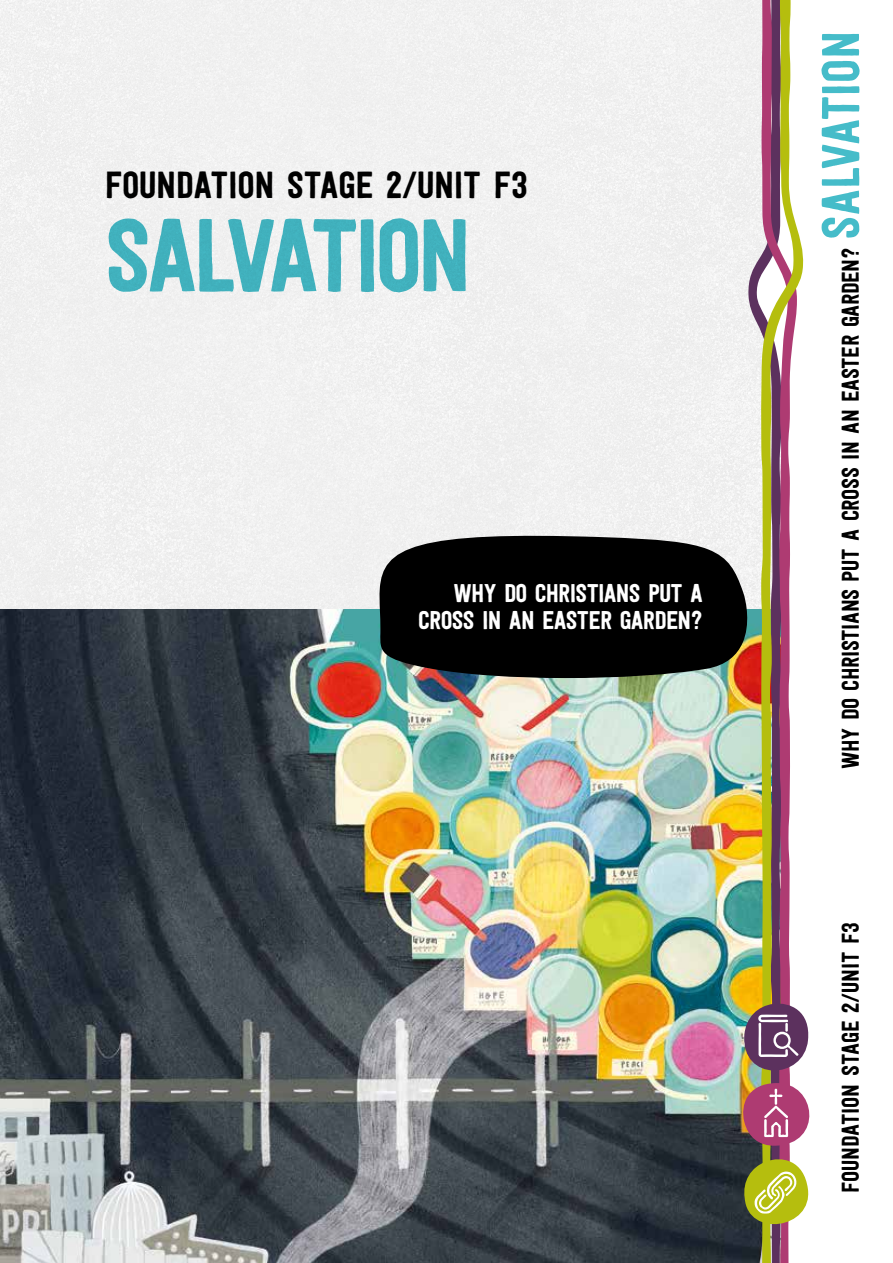
<style>
.page{position:relative;width:893px;height:1263px;background:#fff}
.page>*{position:absolute;margin:0;border:0;box-sizing:border-box;transform-origin:0 0}
.t1{font:102px "Festivo Letters No 1";letter-spacing:-.05em;color:#45bcc9}
.t2{font:37.5px "Festivo Letters No 1";letter-spacing:-.01em;color:#000}
.t3{font:25.5px/27px "Festivo Letters No 1";letter-spacing:-.03em;color:#fff;text-align:right}
.t4{font:24px "Festivo Letters No 1";letter-spacing:-.02em;color:#000}
.s1{font-size:52.5px;color:#45bcc9}
</style>
<div class="page">
<img style="left:0;top:609px;width:748px;height:654px">
<svg style="left:379px;top:531px;width:369px;height:147px;background:#1c1c1b"></svg>
<img style="left:748px;top:0;width:9px;height:1263px">
<svg style="left:757px;top:0;width:47px;height:1263px"></svg>
<svg style="left:742px;top:1155px;width:67px;height:83px"></svg>
<img style="left:740px;top:1002px;width:70px;height:144px">
<h2 class="t2" style="left:104px;top:162px;width:425px">FOUNDATION STAGE 2/UNIT F3</h2>
<h1 class="t1" style="left:104px;top:194px;width:369px">SALVATION</h1>
<p class="t3" style="left:418px;top:579px;width:286px">WHY DO CHRISTIANS PUT A<br>CROSS IN AN EASTER GARDEN?</p>
<p class="t4" style="left:836px;top:769px;width:740px;rotate:-90deg">WHY DO CHRISTIANS PUT A CROSS IN AN EASTER GARDEN? <span class="s1">SALVATION</span></p>
<p class="t4" style="left:836px;top:1193px;width:273px;rotate:-90deg">FOUNDATION STAGE 2/UNIT F3</p>
</div>
